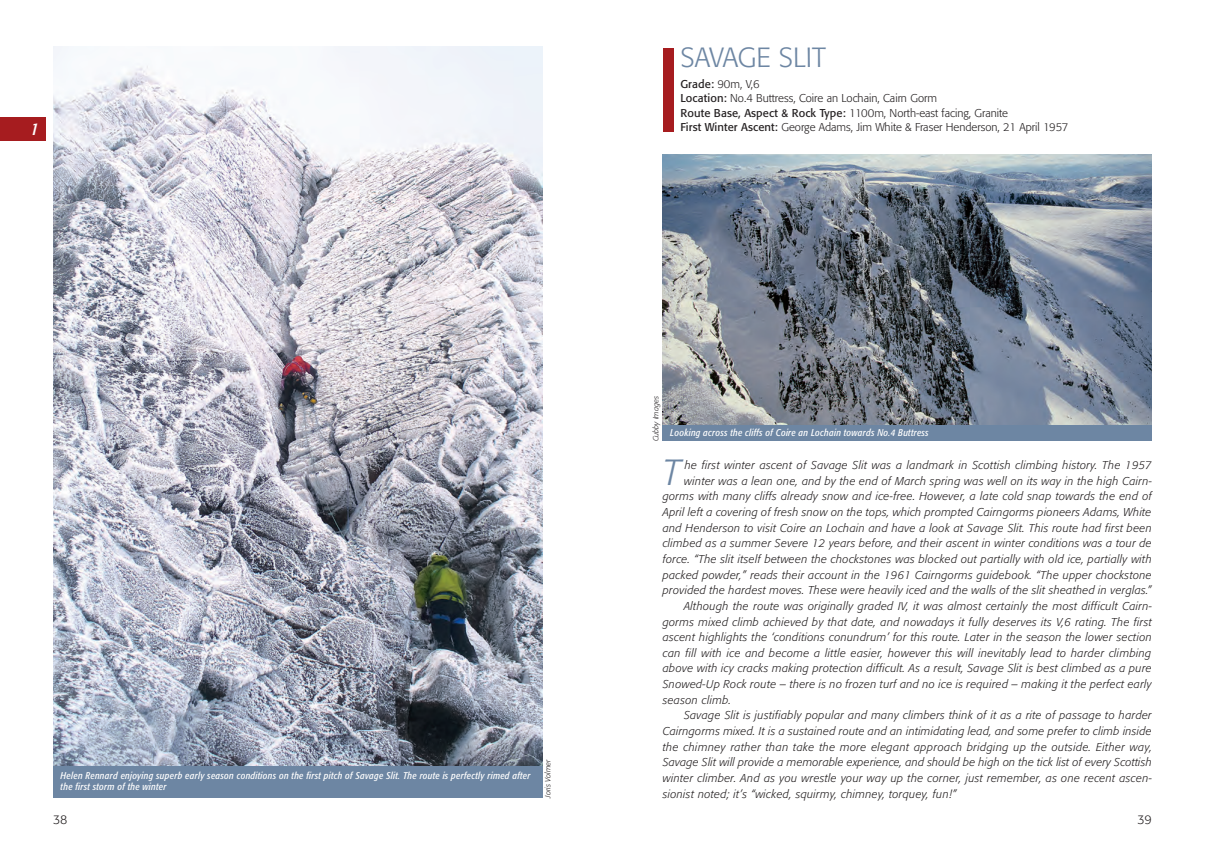
<style>
.page{position:relative;width:1205px;height:851px;background:#fff}
.page>*{position:absolute;margin:0;border:0;box-sizing:border-box;transform-origin:0 0}
.t1{font:italic 300 36px "Formata";color:#6d86a3}
.t2{font:300 27.5px "Formata";color:#6d86a3}
.t3{font:italic condensed 17.5px "Formata";color:#fff;scale:1.05 1}
.t4{font:300 12.5px "Formata";color:#231f20}
.t5{font:italic 300 11.25px "Formata";letter-spacing:.03em;color:#231f20}
.t6{font:300 11.25px/14.4px "Formata";color:#231f20}
.t7{font:italic condensed 9.75px/11.8px "Formata";letter-spacing:.03em;color:#fff}
.t8{font:italic 300 7.5px "Formata";color:#231f20}
.s1{font-weight:400}
</style>
<div class="page">
<div style="left:663px;top:48px;width:10px;height:83px;background:#a61c1f"></div>
<div style="left:0;top:117px;width:46px;height:23px;background:#a61c1f"></div>
<img style="left:53px;top:46px;width:489px;height:719px">
<div style="left:53px;top:765px;width:489px;height:32px;background:#6d86a3"></div>
<img style="left:663px;top:154px;width:489px;height:271px">
<div style="left:663px;top:425px;width:489px;height:16px;background:#6d86a3"></div>
<h3 class="t3" style="left:31px;top:121px;width:10px">1</h3>
<h2 class="t2" style="left:680px;top:46px;width:147px">SAVAGE SLIT</h2>
<p class="t6" style="left:680px;top:78px;width:390px"><span class="s1">Grade:</span> 90m, V,6<br><span class="s1">Location:</span> No.4 Buttress, Coire an Lochain, Cairn Gorm<br><span class="s1">Route Base, Aspect &amp; Rock Type:</span> 1100m, North-east facing, Granite<br><span class="s1">First Winter Ascent:</span> George Adams, Jim White &amp; Fraser Henderson, 21 April 1957</p>
<p class="t7" style="left:61px;top:770px;width:471px">Helen Rennard enjoying superb early season conditions on the first pitch of Savage Slit. The route is perfectly rimed after the first storm of the winter</p>
<p class="t4" style="left:53px;top:814px;width:16px">38</p>
<p class="t8" style="left:545px;top:797px;width:40px;rotate:-90deg">Joris Volmer</p>
<p class="t8" style="left:653px;top:441px;width:47px;rotate:-90deg">Cubby Images</p>
<p class="t7" style="left:670px;top:427px;width:260px">Looking across the cliffs of Coire an Lochain towards No.4 Buttress</p>
<h1 class="t1" style="left:663px;top:457px;width:20px">T</h1>
<p class="t5" style="left:685px;top:460px;width:469px">he first winter ascent of Savage Slit was a landmark in Scottish climbing history. The 1957</p>
<p class="t5" style="left:684px;top:476px;width:469px">winter was a lean one, and by the end of March spring was well on its way in the high Cairn-</p>
<p class="t5" style="left:663px;top:491px;width:491px">gorms with many cliffs already snow and ice-free. However, a late cold snap towards the end of</p>
<p class="t5" style="left:663px;top:507px;width:490px">April left a covering of fresh snow on the tops, which prompted Cairngorms pioneers Adams, White</p>
<p class="t5" style="left:663px;top:523px;width:491px">and Henderson to visit Coire an Lochain and have a look at Savage Slit. This route had first been</p>
<p class="t5" style="left:663px;top:538px;width:490px">climbed as a summer Severe 12 years before, and their ascent in winter conditions was a tour de</p>
<p class="t5" style="left:663px;top:554px;width:490px">force. “The slit itself between the chockstones was blocked out partially with old ice, partially with</p>
<p class="t5" style="left:663px;top:570px;width:490px">packed powder,” reads their account in the 1961 Cairngorms guidebook. “The upper chockstone</p>
<p class="t5" style="left:663px;top:585px;width:490px">provided the hardest moves. These were heavily iced and the walls of the slit sheathed in verglas.”</p>
<p class="t5" style="left:684px;top:601px;width:470px">Although the route was originally graded IV, it was almost certainly the most difficult Cairn-</p>
<p class="t5" style="left:663px;top:616px;width:490px">gorms mixed climb achieved by that date, and nowadays it fully deserves its V,6 rating. The first</p>
<p class="t5" style="left:663px;top:632px;width:491px">ascent highlights the ‘conditions conundrum’ for this route. Later in the season the lower section</p>
<p class="t5" style="left:663px;top:648px;width:490px">can fill with ice and become a little easier, however this will inevitably lead to harder climbing</p>
<p class="t5" style="left:663px;top:663px;width:490px">above with icy cracks making protection difficult. As a result, Savage Slit is best climbed as a pure</p>
<p class="t5" style="left:663px;top:679px;width:490px">Snowed-Up Rock route – there is no frozen turf and no ice is required – making it the perfect early</p>
<p class="t5" style="left:663px;top:695px;width:70px">season climb.</p>
<p class="t5" style="left:684px;top:710px;width:469px">Savage Slit is justifiably popular and many climbers think of it as a rite of passage to harder</p>
<p class="t5" style="left:663px;top:726px;width:490px">Cairngorms mixed. It is a sustained route and an intimidating lead, and some prefer to climb inside</p>
<p class="t5" style="left:663px;top:741px;width:491px">the chimney rather than take the more elegant approach bridging up the outside. Either way,</p>
<p class="t5" style="left:663px;top:757px;width:490px">Savage Slit will provide a memorable experience, and should be high on the tick list of every Scottish</p>
<p class="t5" style="left:663px;top:773px;width:491px">winter climber. And as you wrestle your way up the corner, just remember, as one recent ascen-</p>
<p class="t5" style="left:663px;top:788px;width:295px">sionist noted; it’s “wicked, squirmy, chimney, torquey, fun!”</p>
<p class="t4" style="left:1137px;top:814px;width:16px">39</p>
</div>
